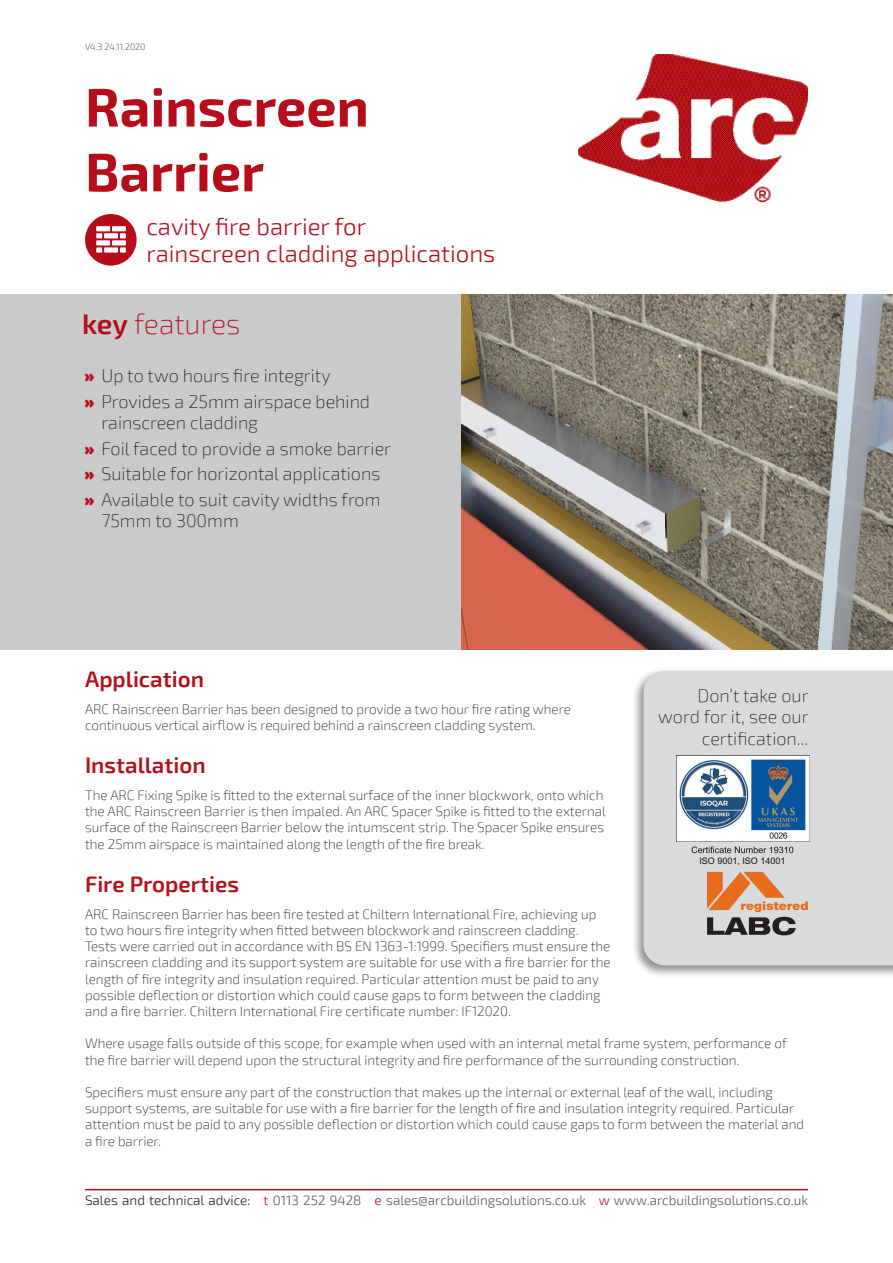
<style>
.page{position:relative;width:893px;height:1263px;background:#fff}
.page>*{position:absolute;margin:0;border:0;box-sizing:border-box;transform-origin:0 0}
.t1{font:700 54px/64.8px "Exo 2";color:#b50e1a}
.t2{font:200 28.5px "Exo 2";color:#b50e1a}
.t3{font:300 24px "Exo 2";color:#b50e1a}
.t4{font:600 22.5px "Exo 2";color:#b50e1a}
.t5{font:200 18px/21.6px "Exo 2";color:#231f20}
.t6{font:200 13.5px/16.2px "Exo 2";color:#231f20}
.t7{font:300 13.5px "Exo 2";color:#57585a}
.t8{font:9px "Arial";color:#101315}
.t9{font:200 9px "Exo 2";letter-spacing:-.005em;color:#231f20}
.s1{font-weight:600}
.s2{font-weight:900;color:#b50e1a}
.s3{color:#231f20}
.s4{color:#b50e1a}
</style>
<div class="page">
<div style="left:0;top:294px;width:893px;height:355px;background:#c9cacc"></div>
<img style="left:462px;top:294px;width:431px;height:355px">
<img style="left:578px;top:54px;width:230px;height:149px">
<hr style="left:85px;top:1189px;width:723px;height:1px;background:#b50e1a">
<div style="left:85px;top:214px;width:52px;height:52px;background:#b50e1a;border-radius:50%"></div>
<svg style="left:96px;top:226px;width:30px;height:27px"></svg>
<div style="left:631px;top:667px;width:262px;height:311px;background:#231f20;opacity:.5"></div>
<div style="left:644px;top:671px;width:249px;height:294px;background:#d9dadc"></div>
<svg style="left:707px;top:872px;width:101px;height:63px;background:#c29e88"></svg>
<img style="left:676px;top:755px;width:133px;height:86px">
<svg style="left:692px;top:846px;width:101px;height:7px"></svg>
<p class="t9" style="left:85px;top:41px;width:62px">V4.3 24.11.2020</p>
<p class="t1" style="left:85px;top:76px;width:285px">Rainscreen<br>Barrier</p>
<p class="t3" style="left:146px;top:213px;width:221px">cavity fire barrier for</p>
<p class="t3" style="left:146px;top:240px;width:350px">rainscreen cladding applications</p>
<p class="t2" style="left:82px;top:307px;width:160px"><span class="s1">key</span> features</p>
<p class="t5" style="left:84px;top:365px;width:248px"><span class="s2">»</span> Up to two hours fire integrity</p>
<p class="t5" style="left:101px;top:391px;width:270px;text-indent:-17px"><span class="s2">»</span> Provides a 25mm airspace behind rainscreen cladding</p>
<p class="t5" style="left:84px;top:438px;width:308px"><span class="s2">»</span> Foil faced to provide a smoke barrier</p>
<p class="t5" style="left:84px;top:464px;width:298px"><span class="s2">»</span> Suitable for horizontal applications</p>
<p class="t5" style="left:101px;top:489px;width:281px;text-indent:-17px"><span class="s2">»</span> Available to suit cavity widths from<br>75mm to 300mm</p>
<p class="t4" style="left:85px;top:665px;width:120px">Application</p>
<p class="t6" style="left:85px;top:701px;width:487px">ARC Rainscreen Barrier has been designed to provide a two hour fire rating where continuous vertical airflow is required behind a rainscreen cladding system.</p>
<p class="t4" style="left:85px;top:752px;width:122px">Installation</p>
<p class="t6" style="left:85px;top:787px;width:522px">The ARC Fixing Spike is fitted to the external surface of the inner blockwork, onto which the ARC Rainscreen Barrier is then impaled. An ARC Spacer Spike is fitted to the external surface of the Rainscreen Barrier below the intumscent strip. The Spacer Spike ensures the 25mm airspace is maintained along the length of the fire break.</p>
<p class="t4" style="left:85px;top:870px;width:156px">Fire Properties</p>
<p class="t6" style="left:85px;top:906px;width:527px">ARC Rainscreen Barrier has been fire tested at Chiltern International Fire, achieving up to two hours fire integrity when fitted between blockwork and rainscreen cladding.<br>Tests were carried out in accordance with BS EN 1363-1:1999. Specifiers must ensure the rainscreen cladding and its support system are suitable for use with a fire barrier for the length of fire integrity and insulation required. Particular attention must be paid to any possible deflection or distortion which could cause gaps to form between the cladding and a fire barrier. Chiltern International Fire certificate number: IF12020.</p>
<p class="t6" style="left:85px;top:1036px;width:703px">Where usage falls outside of this scope, for example when used with an internal metal frame system, performance of the fire barrier will depend upon the structural integrity and fire performance of the surrounding construction.</p>
<p class="t6" style="left:85px;top:1084px;width:720px">Specifiers must ensure any part of the construction that makes up the internal or external leaf of the wall, including support systems, are suitable for use with a fire barrier for the length of fire and insulation integrity required. Particular attention must be paid to any possible deflection or distortion which could cause gaps to form between the material and a fire barrier.</p>
<p class="t5" style="left:658px;top:685px;width:152px;text-align:right">Don’t take our word for it, see our certification...</p>
<p class="t8" style="left:699px;top:854px;width:88px">ISO 9001, ISO 14001</p>
<p class="t7" style="left:85px;top:1193px;width:724px"><span class="s3">Sales and technical advice:</span> <span class="s4">t</span> 0113 252 9428 <span class="s4">e</span> sales@arcbuildingsolutions.co.uk <span class="s4">w</span> www.arcbuildingsolutions.co.uk</p>
</div>
